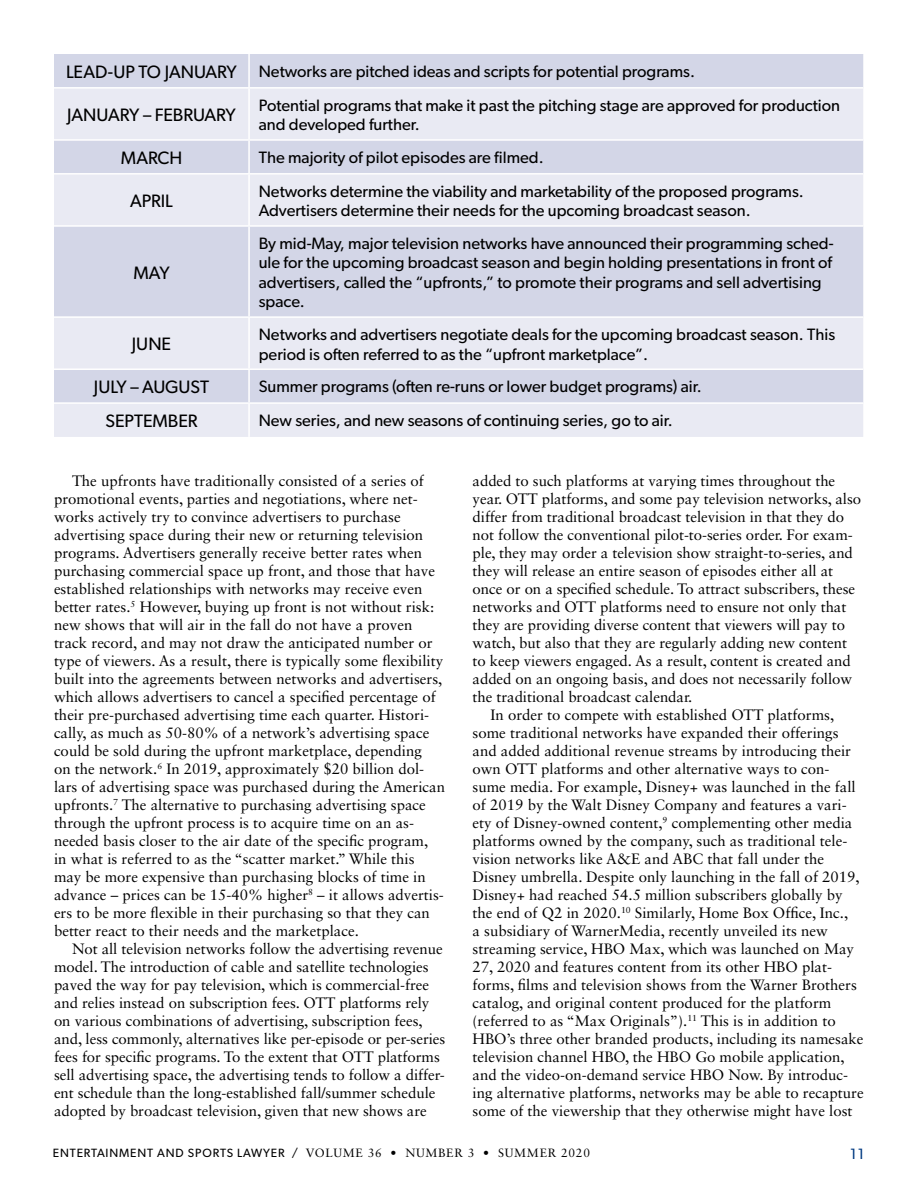
<style>
.page{position:relative;width:918px;height:1188px;background:#fff}
.page>*{position:absolute;margin:0;border:0;box-sizing:border-box;transform-origin:0 0}
.t1{font:18px "Gibson";color:#000}
.t2{font:16.5px/19.5px "Gibson";color:#000}
.t3{font:15px/18px "Sabon LT Std";color:#000}
.t4{font:15px "Gibson";color:#013a81}
.t5{font:12px "Gibson";letter-spacing:.07em;color:#000}
.s1{font-size:18px}
.s2{font-family:"Sabon LT Std"}
</style>
<div class="page">
<div style="left:54px;top:54px;width:809px;height:33px;background:#d3d6e7"></div>
<svg style="left:54px;top:89px;width:809px;height:348px;background:#dee0ed"></svg>
<hr style="left:248px;top:54px;width:2px;height:33px;background:#fff">
<hr style="left:248px;top:89px;width:2px;height:50px;background:#fff">
<hr style="left:54px;top:139px;width:195px;height:2px;background:#fff">
<hr style="left:249px;top:139px;width:614px;height:2px;background:#fff">
<hr style="left:248px;top:141px;width:2px;height:32px;background:#fff">
<hr style="left:54px;top:173px;width:195px;height:2px;background:#fff">
<hr style="left:249px;top:173px;width:614px;height:2px;background:#fff">
<hr style="left:248px;top:175px;width:2px;height:50px;background:#fff">
<hr style="left:54px;top:225px;width:195px;height:2px;background:#fff">
<hr style="left:249px;top:225px;width:614px;height:2px;background:#fff">
<hr style="left:248px;top:227px;width:2px;height:89px;background:#fff">
<hr style="left:54px;top:316px;width:195px;height:2px;background:#fff">
<hr style="left:249px;top:316px;width:614px;height:2px;background:#fff">
<hr style="left:248px;top:318px;width:2px;height:50px;background:#fff">
<hr style="left:54px;top:368px;width:195px;height:2px;background:#fff">
<hr style="left:249px;top:368px;width:614px;height:2px;background:#fff">
<hr style="left:248px;top:370px;width:2px;height:32px;background:#fff">
<hr style="left:54px;top:402px;width:195px;height:2px;background:#fff">
<hr style="left:249px;top:402px;width:614px;height:2px;background:#fff">
<hr style="left:248px;top:404px;width:2px;height:33px;background:#fff">
<p class="t2" style="left:66px;top:61px;width:628px"><span class="s1">LEAD-UP TO JANUARY</span> Networks are pitched ideas and scripts for potential programs.</p>
<p class="t1" style="left:67px;top:104px;width:170px">JANUARY – FEBRUARY</p>
<p class="t2" style="left:259px;top:95px;width:583px">Potential programs that make it past the pitching stage are approved for production and developed further.</p>
<p class="t1" style="left:121px;top:147px;width:63px">MARCH</p>
<p class="t2" style="left:259px;top:147px;width:284px">The majority of pilot episodes are filmed.</p>
<p class="t1" style="left:130px;top:190px;width:44px">APRIL</p>
<p class="t2" style="left:259px;top:181px;width:544px">Networks determine the viability and marketability of the proposed programs.<br>Advertisers determine their needs for the upcoming broadcast season.</p>
<p class="t1" style="left:133px;top:262px;width:38px">MAY</p>
<p class="t2" style="left:259px;top:233px;width:576px">By mid-May, major television networks have announced their programming sched&shy;ule for the upcoming broadcast season and begin holding presentations in front of advertisers, called the “upfronts,” to promote their programs and sell advertising space.</p>
<p class="t1" style="left:132px;top:333px;width:41px">JUNE</p>
<p class="t2" style="left:259px;top:324px;width:578px">Networks and advertisers negotiate deals for the upcoming broadcast season. This period is often referred to as the “upfront marketplace”.</p>
<p class="t1" style="left:94px;top:376px;width:117px">JULY – AUGUST</p>
<p class="t2" style="left:259px;top:376px;width:442px">Summer programs (often re-runs or lower budget programs) air.</p>
<p class="t1" style="left:106px;top:410px;width:94px">SEPTEMBER</p>
<p class="t2" style="left:259px;top:410px;width:413px">New series, and new seasons of continuing series, go to air.</p>
<p class="t3" style="left:54px;top:472px;width:393px;text-indent:18px">The upfronts have traditionally consisted of a series of promotional events, parties and negotiations, where net&shy;works actively try to convince advertisers to purchase advertising space during their new or returning television programs. Advertisers generally receive better rates when purchasing commercial space up front, and those that have established relationships with networks may receive even better rates.<sup>5</sup> However, buying up front is not without risk: new shows that will air in the fall do not have a proven track record, and may not draw the anticipated number or type of viewers. As a result, there is typically some flexibility built into the agreements between networks and advertisers, which allows advertisers to cancel a specified percentage of their pre-purchased advertising time each quarter. Histori&shy;cally, as much as 50-80% of a network’s advertising space could be sold during the upfront marketplace, depending<br>on the network.<sup>6</sup> In 2019, approximately $20 billion dol&shy;lars of advertising space was purchased during the American upfronts.<sup>7</sup> The alternative to purchasing advertising space through the upfront process is to acquire time on an as&shy;needed basis closer to the air date of the specific program,<br>in what is referred to as the “scatter market.” While this may be more expensive than purchasing blocks of time in advance – prices can be 15-40% higher<sup>8</sup> – it allows advertis&shy;ers to be more flexible in their purchasing so that they can better react to their needs and the marketplace.</p>
<p class="t3" style="left:54px;top:940px;width:393px;text-indent:18px">Not all television networks follow the advertising revenue model. The introduction of cable and satellite technologies paved the way for pay television, which is commercial-free and relies instead on subscription fees. OTT platforms rely on various combinations of advertising, subscription fees, and, less commonly, alternatives like per-episode or per-series fees for specific programs. To the extent that OTT platforms sell advertising space, the advertising tends to follow a differ&shy;ent schedule than the long-established fall/summer schedule adopted by broadcast television, given that new shows are</p>
<p class="t3" style="left:473px;top:472px;width:364px">added to such platforms at varying times throughout the</p>
<p class="t3" style="left:473px;top:490px;width:390px">year. OTT platforms, and some pay television networks, also</p>
<p class="t3" style="left:473px;top:508px;width:373px">differ from traditional broadcast television in that they do</p>
<p class="t3" style="left:473px;top:526px;width:382px">not follow the conventional pilot-to-series order. For exam-</p>
<p class="t3" style="left:473px;top:544px;width:382px">ple, they may order a television show straight-to-series, and</p>
<p class="t3" style="left:473px;top:562px;width:362px">they will release an entire season of episodes either all at</p>
<p class="t3" style="left:473px;top:580px;width:384px">once or on a specified schedule. To attract subscribers, these</p>
<p class="t3" style="left:473px;top:598px;width:375px">networks and OTT platforms need to ensure not only that</p>
<p class="t3" style="left:473px;top:616px;width:374px">they are providing diverse content that viewers will pay to</p>
<p class="t3" style="left:473px;top:634px;width:376px">watch, but also that they are regularly adding new content</p>
<p class="t3" style="left:473px;top:652px;width:380px">to keep viewers engaged. As a result, content is created and</p>
<p class="t3" style="left:473px;top:670px;width:381px">added on an ongoing basis, and does not necessarily follow</p>
<p class="t3" style="left:473px;top:688px;width:221px">the traditional broadcast calendar.</p>
<p class="t3" style="left:491px;top:706px;width:345px">In order to compete with established OTT platforms,</p>
<p class="t3" style="left:473px;top:724px;width:367px">some traditional networks have expanded their offerings</p>
<p class="t3" style="left:473px;top:742px;width:380px">and added additional revenue streams by introducing their</p>
<p class="t3" style="left:473px;top:760px;width:358px">own OTT platforms and other alternative ways to con-</p>
<p class="t3" style="left:473px;top:778px;width:385px">sume media. For example, Disney+ was launched in the fall</p>
<p class="t3" style="left:473px;top:796px;width:376px">of 2019 by the Walt Disney Company and features a vari-</p>
<p class="t3" style="left:473px;top:814px;width:381px">ety of Disney-owned content,<sup>9</sup> complementing other media</p>
<p class="t3" style="left:473px;top:832px;width:376px">platforms owned by the company, such as traditional tele-</p>
<p class="t3" style="left:473px;top:850px;width:353px">vision networks like A&amp;E and ABC that fall under the</p>
<p class="t3" style="left:473px;top:868px;width:389px">Disney umbrella. Despite only launching in the fall of 2019,</p>
<p class="t3" style="left:473px;top:886px;width:372px">Disney+ had reached 54.5 million subscribers globally by</p>
<p class="t3" style="left:473px;top:904px;width:377px">the end of Q2 in 2020.<sup>10</sup> Similarly, Home Box Office, Inc.,</p>
<p class="t3" style="left:473px;top:922px;width:357px">a subsidiary of WarnerMedia, recently unveiled its new</p>
<p class="t3" style="left:473px;top:940px;width:383px">streaming service, HBO Max, which was launched on May</p>
<p class="t3" style="left:473px;top:958px;width:361px">27, 2020 and features content from its other HBO plat-</p>
<p class="t3" style="left:473px;top:976px;width:386px">forms, films and television shows from the Warner Brothers</p>
<p class="t3" style="left:473px;top:994px;width:360px">catalog, and original content produced for the platform</p>
<p class="t3" style="left:473px;top:1012px;width:365px">(referred to as “Max Originals”).<sup>11</sup> This is in addition to</p>
<p class="t3" style="left:473px;top:1030px;width:392px">HBO’s three other branded products, including its namesake</p>
<p class="t3" style="left:473px;top:1048px;width:374px">television channel HBO, the HBO Go mobile application,</p>
<p class="t3" style="left:473px;top:1066px;width:377px">and the video-on-demand service HBO Now. By introduc-</p>
<p class="t3" style="left:473px;top:1084px;width:393px">ing alternative platforms, networks may be able to recapture</p>
<p class="t3" style="left:473px;top:1102px;width:382px">some of the viewership that they otherwise might have lost</p>
<p class="t5" style="left:53px;top:1145px;width:539px">ENTERTAINMENT AND SPORTS LAWYER / <span class="s2">VOLUME 36 • NUMBER 3 • SUMMER 2020</span></p>
<p class="t4" style="left:850px;top:1145px;width:16px">11</p>
</div>
